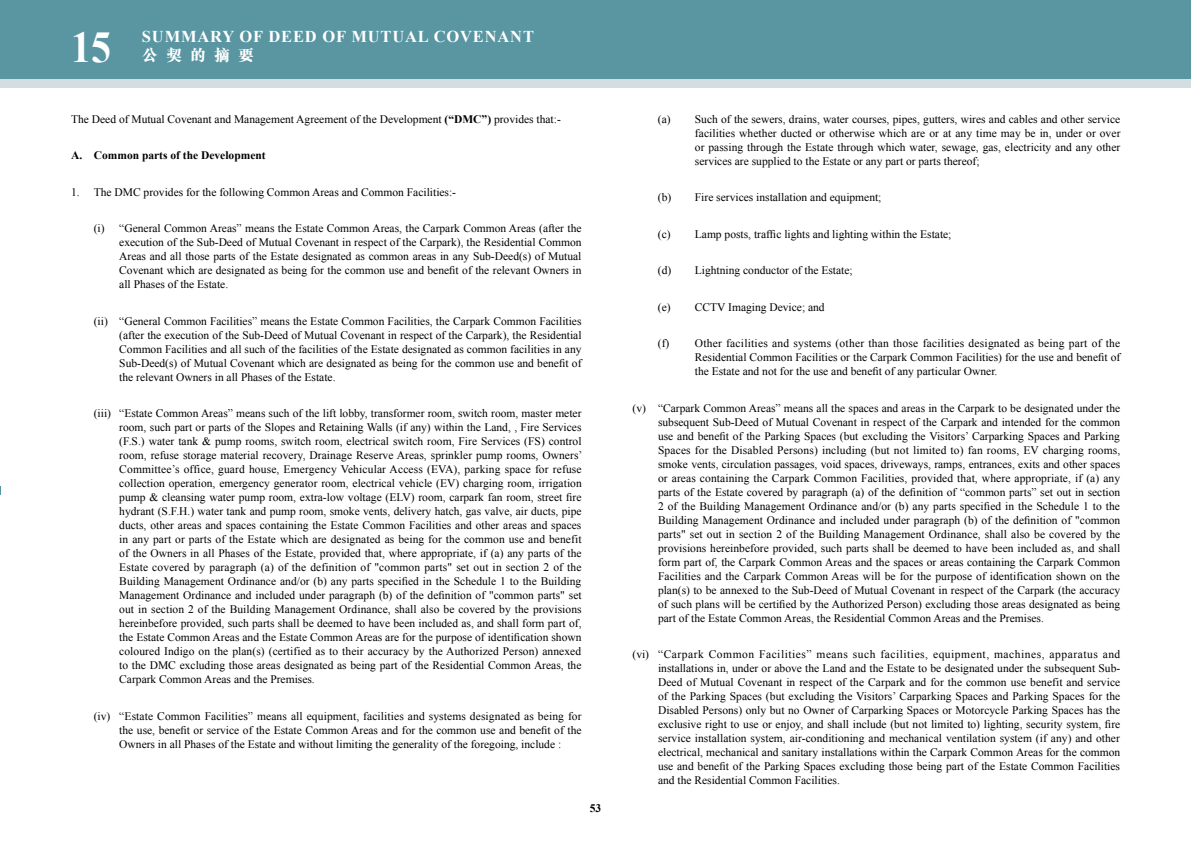
<style>
.page{position:relative;width:1191px;height:842px;background:#fff}
.page>*{position:absolute;margin:0;border:0;box-sizing:border-box;transform-origin:0 0}
.t1{font:700 44px "Times New Roman";color:#fff;scale:.91 1}
.t2{font:700 16.5px "Times New Roman";letter-spacing:.05em;color:#fff}
.t3{font:800 16px "M Sung HK";letter-spacing:.5em;color:#fff}
.t4{font:11.5px/14px "Times New Roman";color:#000;text-align:justify}
.t5{font:700 11.5px "Times New Roman";color:#000}
.s1{font-weight:700}
</style>
<div class="page">
<div style="left:0;top:0;width:1191px;height:79px;background:#5996a2"></div>
<div style="left:0;top:79px;width:1191px;height:9px;background:#d2dee2"></div>
<h1 class="t1" style="left:71px;top:16px;width:45px">15</h1>
<h2 class="t2" style="left:142px;top:25px;width:393px">SUMMARY OF DEED OF MUTUAL COVENANT</h2>
<h3 class="t3" style="left:142px;top:48px;width:113px">公契的摘要</h3>
<p class="t4" style="left:71px;top:112px;width:491px">The Deed of Mutual Covenant and Management Agreement of the Development <span class="s1">(“DMC”)</span> provides that:-</p>
<p class="t5" style="left:71px;top:148px;width:196px">A. Common parts of the Development</p>
<p class="t4" style="left:71px;top:185px;width:386px">1. The DMC provides for the following Common Areas and Common Facilities:-</p>
<p class="t4" style="left:119px;top:221px;width:464px;text-indent:-26px">(i) “General Common Areas” means the Estate Common Areas, the Carpark Common Areas (after the execution of the Sub-Deed of Mutual Covenant in respect of the Carpark), the Residential Common Areas and all those parts of the Estate designated as common areas in any Sub-Deed(s) of Mutual Covenant which are designated as being for the common use and benefit of the relevant Owners in all Phases of the Estate.</p>
<p class="t4" style="left:119px;top:314px;width:464px;text-indent:-26px">(ii) “General Common Facilities” means the Estate Common Facilities, the Carpark Common Facilities (after the execution of the Sub-Deed of Mutual Covenant in respect of the Carpark), the Residential Common Facilities and all such of the facilities of the Estate designated as common facilities in any Sub-Deed(s) of Mutual Covenant which are designated as being for the common use and benefit of the relevant Owners in all Phases of the Estate.</p>
<p class="t4" style="left:119px;top:406px;width:464px;text-indent:-26px">(iii) “Estate Common Areas” means such of the lift lobby, transformer room, switch room, master meter room, such part or parts of the Slopes and Retaining Walls (if any) within the Land, , Fire Services (F.S.) water tank &amp; pump rooms, switch room, electrical switch room, Fire Services (FS) control room, refuse storage material recovery, Drainage Reserve Areas, sprinkler pump rooms, Owners’ Committee’s office, guard house, Emergency Vehicular Access (EVA), parking space for refuse collection operation, emergency generator room, electrical vehicle (EV) charging room, irrigation pump &amp; cleansing water pump room, extra-low voltage (ELV) room, carpark fan room, street fire hydrant (S.F.H.) water tank and pump room, smoke vents, delivery hatch, gas valve, air ducts, pipe ducts, other areas and spaces containing the Estate Common Facilities and other areas and spaces in any part or parts of the Estate which are designated as being for the common use and benefit of the Owners in all Phases of the Estate, provided that, where appropriate, if (a) any parts of the Estate covered by paragraph (a) of the definition of "common parts" set out in section 2 of the Building Management Ordinance and/or (b) any parts specified in the Schedule 1 to the Building Management Ordinance and included under paragraph (b) of the definition of "common parts" set out in section 2 of the Building Management Ordinance, shall also be covered by the provisions hereinbefore provided, such parts shall be deemed to have been included as, and shall form part of, the Estate Common Areas and the Estate Common Areas are for the purpose of identification shown coloured Indigo on the plan(s) (certified as to their accuracy by the Authorized Person) annexed to the DMC excluding those areas designated as being part of the Residential Common Areas, the Carpark Common Areas and the Premises.</p>
<p class="t4" style="left:119px;top:709px;width:464px;text-indent:-26px">(iv) “Estate Common Facilities” means all equipment, facilities and systems designated as being for the use, benefit or service of the Estate Common Areas and for the common use and benefit of the Owners in all Phases of the Estate and without limiting the generality of the foregoing, include :</p>
<p class="t5" style="left:590px;top:800px;width:13px">53</p>
<p class="t4" style="left:695px;top:112px;width:427px;text-indent:-37px">(a) Such of the sewers, drains, water courses, pipes, gutters, wires and cables and other service facilities whether ducted or otherwise which are or at any time may be in, under or over or passing through the Estate through which water, sewage, gas, electricity and any other services are supplied to the Estate or any part or parts thereof;</p>
<p class="t4" style="left:658px;top:190px;width:225px">(b) Fire services installation and equipment;</p>
<p class="t4" style="left:658px;top:227px;width:295px">(c) Lamp posts, traffic lights and lighting within the Estate;</p>
<p class="t4" style="left:658px;top:263px;width:196px">(d) Lightning conductor of the Estate;</p>
<p class="t4" style="left:658px;top:300px;width:168px">(e) CCTV Imaging Device; and</p>
<p class="t4" style="left:695px;top:336px;width:427px;text-indent:-37px">(f) Other facilities and systems (other than those facilities designated as being part of the Residential Common Facilities or the Carpark Common Facilities) for the use and benefit of the Estate and not for the use and benefit of any particular Owner.</p>
<p class="t4" style="left:658px;top:401px;width:464px;text-indent:-26px">(v) “Carpark Common Areas” means all the spaces and areas in the Carpark to be designated under the subsequent Sub-Deed of Mutual Covenant in respect of the Carpark and intended for the common use and benefit of the Parking Spaces (but excluding the Visitors’ Carparking Spaces and Parking Spaces for the Disabled Persons) including (but not limited to) fan rooms, EV charging rooms, smoke vents, circulation passages, void spaces, driveways, ramps, entrances, exits and other spaces or areas containing the Carpark Common Facilities, provided that, where appropriate, if (a) any parts of the Estate covered by paragraph (a) of the definition of “common parts” set out in section 2 of the Building Management Ordinance and/or (b) any parts specified in the Schedule 1 to the Building Management Ordinance and included under paragraph (b) of the definition of "common parts" set out in section 2 of the Building Management Ordinance, shall also be covered by the provisions hereinbefore provided, such parts shall be deemed to have been included as, and shall form part of, the Carpark Common Areas and the spaces or areas containing the Carpark Common Facilities and the Carpark Common Areas will be for the purpose of identification shown on the plan(s) to be annexed to the Sub-Deed of Mutual Covenant in respect of the Carpark (the accuracy of such plans will be certified by the Authorized Person) excluding those areas designated as being part of the Estate Common Areas, the Residential Common Areas and the Premises.</p>
<p class="t4" style="left:658px;top:647px;width:464px;text-indent:-26px">(vi) “Carpark Common Facilities” means such facilities, equipment, machines, apparatus and installations in, under or above the Land and the Estate to be designated under the subsequent Sub-Deed of Mutual Covenant in respect of the Carpark and for the common use benefit and service of the Parking Spaces (but excluding the Visitors’ Carparking Spaces and Parking Spaces for the Disabled Persons) only but no Owner of Carparking Spaces or Motorcycle Parking Spaces has the exclusive right to use or enjoy, and shall include (but not limited to) lighting, security system, fire service installation system, air-conditioning and mechanical ventilation system (if any) and other electrical, mechanical and sanitary installations within the Carpark Common Areas for the common use and benefit of the Parking Spaces excluding those being part of the Estate Common Facilities and the Residential Common Facilities.</p>
</div>
